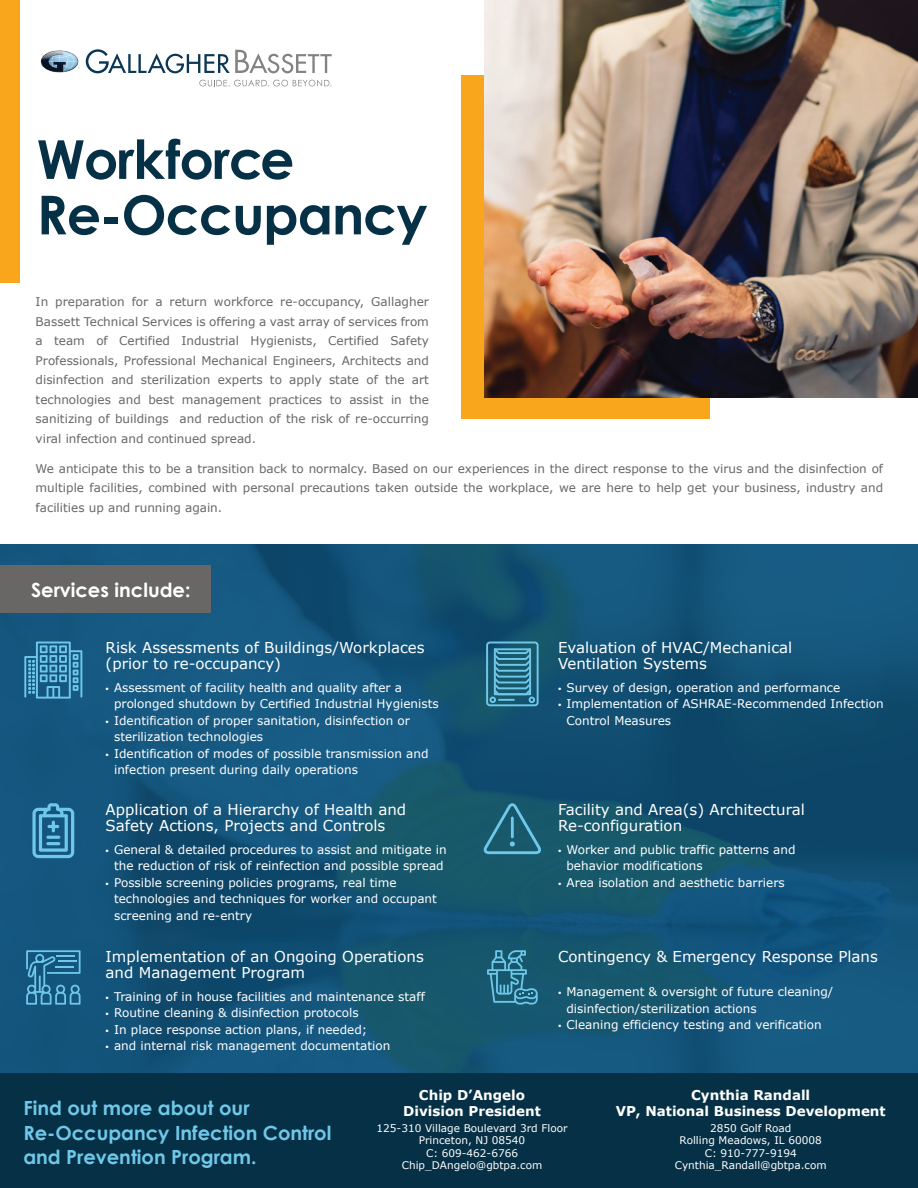
<style>
.page{position:relative;width:918px;height:1188px;background:#fff}
.page>*{position:absolute;margin:0;border:0;box-sizing:border-box;transform-origin:0 0}
.t1{font:700 53.7px/55.5px "Century Gothic";letter-spacing:-.02em;color:#063045}
.t2{font:700 19.5px/24.9px "Century Gothic";color:#6fc8e9}
.t3{font:700 19.5px "Century Gothic";color:#fff}
.t4{font:15px/16.5px "Verdana";color:#fff}
.t5{font:700 13.5px/16.2px "Verdana";color:#fff;text-align:center}
.t6{font:12px/16.5px "Verdana";color:#fff}
.t7{font:12px/19.5px "Verdana";color:#696765;text-align:justify}
.t8{font:10.5px/12.6px "Verdana";color:#fff;text-align:center}
.s1{font-family:"Myriad Pro"}
</style>
<div class="page">
<svg style="left:0;top:545px;width:918px;height:528px;background:#135376"></svg>
<div style="left:0;top:566px;width:210px;height:47px;background:#696765"></div>
<div style="left:0;top:1073px;width:918px;height:115px;background:#063045"></div>
<svg style="left:199px;top:80px;width:132px;height:6px"></svg>
<svg style="left:86px;top:49px;width:246px;height:24px"></svg>
<img style="left:40px;top:50px;width:40px;height:23px">
<div style="left:461px;top:76px;width:248px;height:343px;background:#f9a61d"></div>
<img style="left:484px;top:0;width:434px;height:397px">
<div style="left:0;top:0;width:19px;height:283px;background:#f9a61d"></div>
<svg style="left:483px;top:803px;width:58px;height:51px;background:#276c81"></svg>
<svg style="left:32px;top:803px;width:42px;height:55px;background:#3d89ae"></svg>
<hr style="left:46px;top:836px;width:14px;height:3px;background:#6fc8e9;border-radius:2px">
<hr style="left:46px;top:842px;width:14px;height:3px;background:#6fc8e9;border-radius:2px">
<svg style="left:26px;top:950px;width:55px;height:55px;background:#317a9f"></svg>
<svg style="left:487px;top:950px;width:51px;height:55px;background:#307791"></svg>
<svg style="left:24px;top:642px;width:58px;height:57px;background:#3a86ab"></svg>
<svg style="left:486px;top:642px;width:53px;height:64px;background:#38819b"></svg>
<h1 class="t1" style="left:37px;top:129px;width:392px">Workforce<br>Re-Occupancy</h1>
<p class="t7" style="left:36px;top:292px;width:395px">In preparation for a return workforce re-occupancy, Gallagher Bassett Technical Services is offering a vast array of services from a team of Certified Industrial Hygienists, Certified Safety Professionals, Professional Mechanical Engineers, Architects and disinfection and sterilization experts to apply state of the art technologies and best management practices to assist in the sanitizing of buildings and reduction of the risk of re-occurring viral infection and continued spread.</p>
<p class="t7" style="left:36px;top:459px;width:849px">We anticipate this to be a transition back to normalcy. Based on our experiences in the direct response to the virus and the disinfection of multiple facilities, combined with personal precautions taken outside the workplace, we are here to help get your business, industry and facilities up and running again.</p>
<h2 class="t3" style="left:31px;top:575px;width:161px">Services include:</h2>
<p class="t4" style="left:106px;top:639px;width:321px">Risk Assessments of Buildings/Workplaces (prior to re-occupancy)</p>
<p class="t6" style="left:114px;top:679px;width:326px;text-indent:-8px"><span class="s1">•</span> Assessment of facility health and quality after a prolonged shutdown by Certified Industrial Hygienists</p>
<p class="t6" style="left:114px;top:712px;width:297px;text-indent:-8px"><span class="s1">•</span> Identification of proper sanitation, disinfection or sterilization technologies</p>
<p class="t6" style="left:114px;top:745px;width:316px;text-indent:-8px"><span class="s1">•</span> Identification of modes of possible transmission and infection present during daily operations</p>
<p class="t4" style="left:106px;top:801px;width:302px">Application of a Hierarchy of Health and<br>Safety Actions, Projects and Controls</p>
<p class="t6" style="left:106px;top:841px;width:342px;text-align:center"><span class="s1">•</span> General &amp; detailed procedures to assist and mitigate in the reduction of risk of reinfection and possible spread</p>
<p class="t6" style="left:114px;top:874px;width:324px;text-indent:-8px"><span class="s1">•</span> Possible screening policies programs, real time technologies and techniques for worker and occupant screening and re-entry</p>
<p class="t4" style="left:106px;top:948px;width:320px">Implementation of an Ongoing Operations and Management Program</p>
<p class="t6" style="left:106px;top:988px;width:321px"><span class="s1">•</span> Training of in house facilities and maintenance staff</p>
<p class="t6" style="left:106px;top:1004px;width:255px"><span class="s1">•</span> Routine cleaning &amp; disinfection protocols</p>
<p class="t6" style="left:106px;top:1021px;width:263px"><span class="s1">•</span> In place response action plans, if needed;</p>
<p class="t6" style="left:106px;top:1037px;width:286px"><span class="s1">•</span> and internal risk management documentation</p>
<p class="t4" style="left:558px;top:639px;width:236px">Evaluation of HVAC/Mechanical<br>Ventilation Systems</p>
<p class="t6" style="left:558px;top:679px;width:284px"><span class="s1">•</span> Survey of design, operation and performance</p>
<p class="t6" style="left:566px;top:696px;width:319px;text-indent:-8px"><span class="s1">•</span> Implementation of ASHRAE-Recommended Infection<br>Control Measures</p>
<p class="t4" style="left:558px;top:801px;width:248px">Facility and Area(s) Architectural<br>Re-configuration</p>
<p class="t6" style="left:566px;top:841px;width:231px;text-indent:-8px"><span class="s1">•</span> Worker and public traffic patterns and behavior modifications</p>
<p class="t6" style="left:558px;top:874px;width:228px"><span class="s1">•</span> Area isolation and aesthetic barriers</p>
<p class="t4" style="left:558px;top:948px;width:321px">Contingency &amp; Emergency Response Plans</p>
<p class="t6" style="left:566px;top:983px;width:268px;text-indent:-8px"><span class="s1">•</span> Management &amp; oversight of future cleaning/ disinfection/sterilization actions</p>
<p class="t6" style="left:558px;top:1016px;width:265px"><span class="s1">•</span> Cleaning efficiency testing and verification</p>
<h2 class="t2" style="left:23px;top:1094px;width:310px">Find out more about our<br>Re-Occupancy Infection Control and Prevention Program.</h2>
<p class="t5" style="left:403px;top:1087px;width:139px">Chip D’Angelo<br>Division President</p>
<p class="t8" style="left:377px;top:1121px;width:193px">125-310 Village Boulevard 3rd Floor<br>Princeton, NJ 08540<br>C: 609-462-6766<br>Chip_DAngelo@gbtpa.com</p>
<p class="t5" style="left:616px;top:1087px;width:272px">Cynthia Randall<br>VP, National Business Development</p>
<p class="t8" style="left:675px;top:1121px;width:153px">2850 Golf Road<br>Rolling Meadows, IL 60008<br>C: 910-777-9194<br>Cynthia_Randall@gbtpa.com</p>
</div>
